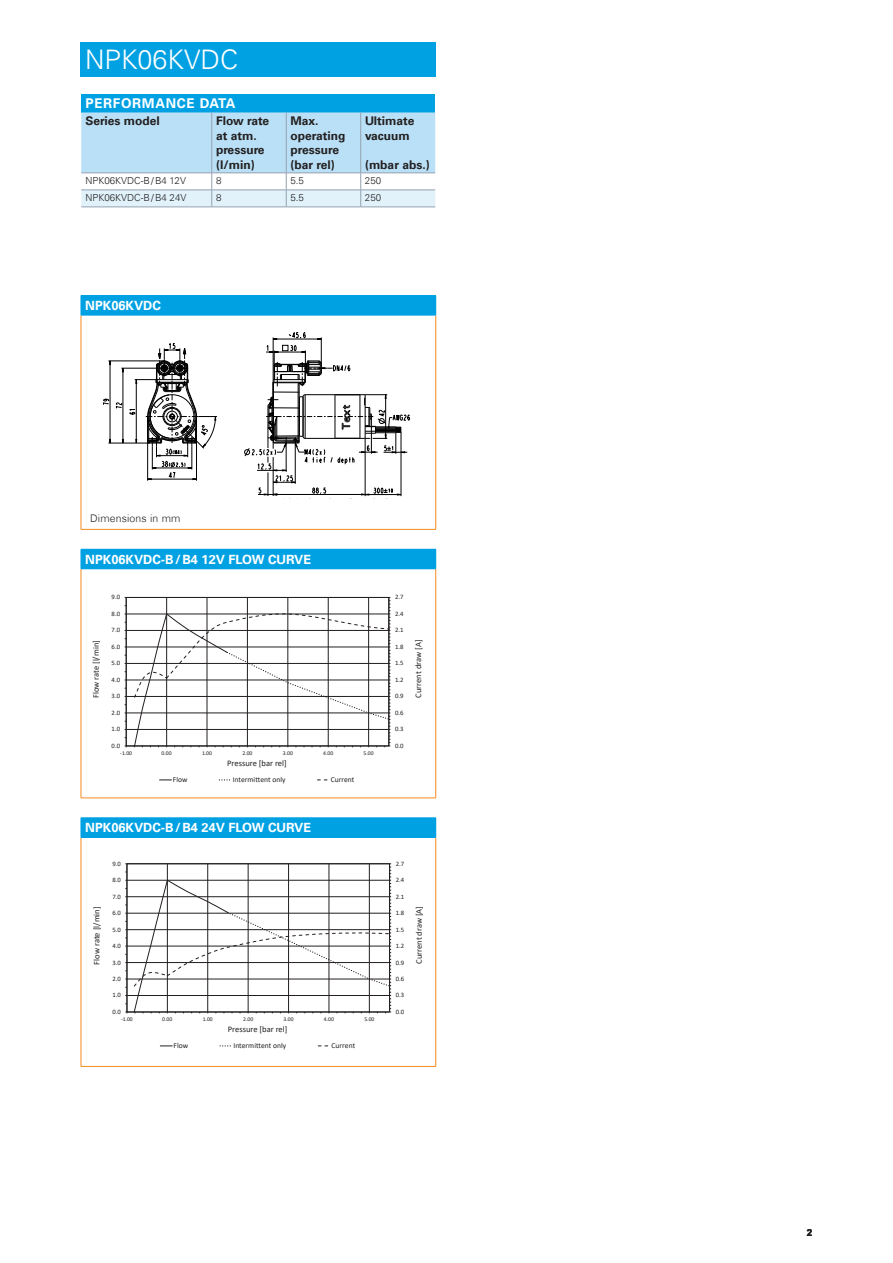
<style>
.page{position:relative;width:893px;height:1263px;background:#fff}
.page>*{position:absolute;margin:0;border:0;box-sizing:border-box;transform-origin:0 0}
.t1{font:300 27px "Univers Com 45";color:#fff}
.t2{font:700 13.5px "Univers Com 65";letter-spacing:.05em;color:#fff}
.t3{font:700 12.75px "Univers Com 65";color:#fff}
.t4{font:700 12px/14.4px "Univers Com 65";color:#231f20}
.t5{font:300 10.5px "Univers Com 45";letter-spacing:.01em;color:#231f20}
.t6{font:300 9.75px "Univers Com 45";color:#231f20}
.t7{font:700 9.75px "Arial";color:#231f20}
.t8{font:8.55px "Calibri";color:#231f20}
.t9{font:7.65px "Calibri";color:#231f20}
.t10{font:6.75px "Calibri";color:#231f20}
.t11{font:6.6px "Calibri";color:#231f20}
.t12{font:5.7px "Calibri";letter-spacing:.005em;color:#231f20}
</style>
<div class="page">
<div style="left:81px;top:43px;width:355px;height:34px;background:#00a1e3"></div>
<svg style="left:124px;top:596px;width:267px;height:185px"></svg>
<svg style="left:125px;top:863px;width:267px;height:184px"></svg>
<hr style="left:266px;top:352px;width:39px;height:1px;background:#000">
<hr style="left:147px;top:442px;width:1px;height:39px;background:#000">
<hr style="left:196px;top:442px;width:1px;height:39px;background:#000">
<hr style="left:273px;top:383px;width:1px;height:59px;background:#000">
<hr style="left:298px;top:384px;width:1px;height:52px;background:#000">
<hr style="left:299px;top:384px;width:1px;height:58px;background:#000">
<svg style="left:244px;top:392px;width:167px;height:107px"></svg>
<svg style="left:267px;top:332px;width:83px;height:54px"></svg>
<svg style="left:103px;top:343px;width:114px;height:137px"></svg>
<div style="left:81px;top:296px;width:355px;height:19px;background:#00a1e3"></div>
<hr style="left:81px;top:315px;width:1px;height:214px;background:#f68b1f">
<hr style="left:435px;top:315px;width:1px;height:214px;background:#f68b1f">
<hr style="left:81px;top:529px;width:355px;height:1px;background:#f68b1f">
<hr style="left:81px;top:295px;width:355px;height:1px;background:#00a1e3">
<hr style="left:81px;top:315px;width:355px;height:1px;background:#00a1e3">
<div style="left:81px;top:549px;width:355px;height:20px;background:#00a1e3"></div>
<hr style="left:81px;top:569px;width:1px;height:229px;background:#f68b1f">
<hr style="left:435px;top:569px;width:1px;height:229px;background:#f68b1f">
<hr style="left:81px;top:798px;width:355px;height:1px;background:#f68b1f">
<div style="left:81px;top:818px;width:355px;height:19px;background:#00a1e3"></div>
<hr style="left:81px;top:837px;width:1px;height:229px;background:#f68b1f">
<hr style="left:435px;top:837px;width:1px;height:229px;background:#f68b1f">
<hr style="left:81px;top:1066px;width:355px;height:1px;background:#f68b1f">
<hr style="left:81px;top:817px;width:355px;height:1px;background:#00a1e3">
<hr style="left:81px;top:837px;width:355px;height:1px;background:#00a1e3">
<div style="left:81px;top:94px;width:354px;height:18px;background:#00a1e3"></div>
<svg style="left:81px;top:112px;width:354px;height:95px"></svg>
<hr style="left:211px;top:112px;width:1px;height:61px;background:#95a2b0">
<hr style="left:81px;top:173px;width:131px;height:1px;background:#95a2b0">
<hr style="left:212px;top:173px;width:74px;height:1px;background:#95a2b0">
<hr style="left:286px;top:173px;width:75px;height:1px;background:#95a2b0">
<hr style="left:81px;top:190px;width:131px;height:1px;background:#95a2b0">
<hr style="left:212px;top:190px;width:74px;height:1px;background:#95a2b0">
<hr style="left:286px;top:190px;width:75px;height:1px;background:#95a2b0">
<hr style="left:361px;top:190px;width:74px;height:1px;background:#95a2b0">
<hr style="left:81px;top:207px;width:131px;height:1px;background:#95a2b0">
<hr style="left:212px;top:207px;width:74px;height:1px;background:#95a2b0">
<hr style="left:286px;top:207px;width:75px;height:1px;background:#95a2b0">
<hr style="left:361px;top:207px;width:74px;height:1px;background:#95a2b0">
<hr style="left:360px;top:112px;width:1px;height:61px;background:#95a2b0">
<hr style="left:361px;top:173px;width:74px;height:1px;background:#95a2b0">
<h1 class="t1" style="left:85px;top:43px;width:155px">NPK06KVDC</h1>
<h2 class="t2" style="left:85px;top:95px;width:151px">PERFORMANCE DATA</h2>
<h3 class="t4" style="left:85px;top:114px;width:76px">Series model</h3>
<h3 class="t4" style="left:216px;top:114px;width:55px">Flow rate at atm. pressure (l/min)</h3>
<h3 class="t4" style="left:290px;top:114px;width:57px">Max. operating pressure (bar rel)</h3>
<h3 class="t4" style="left:365px;top:114px;width:51px">Ultimate vacuum</h3>
<h3 class="t4" style="left:365px;top:157px;width:66px">(mbar abs.)</h3>
<h3 class="t6" style="left:85px;top:175px;width:102px">NPK06KVDC-B/B4 12V</h3>
<h3 class="t6" style="left:216px;top:175px;width:7px">8</h3>
<h3 class="t6" style="left:290px;top:175px;width:15px">5.5</h3>
<h3 class="t6" style="left:365px;top:175px;width:18px">250</h3>
<h3 class="t6" style="left:85px;top:192px;width:102px">NPK06KVDC-B/B4 24V</h3>
<h3 class="t6" style="left:216px;top:192px;width:7px">8</h3>
<h3 class="t6" style="left:290px;top:192px;width:15px">5.5</h3>
<h3 class="t6" style="left:365px;top:192px;width:18px">250</h3>
<h3 class="t3" style="left:85px;top:298px;width:77px">NPK06KVDC</h3>
<h3 class="t5" style="left:90px;top:512px;width:92px">Dimensions in mm</h3>
<h3 class="t3" style="left:85px;top:551px;width:227px">NPK06KVDC-B/B4 12V FLOW CURVE</h3>
<p class="t11" style="left:112px;top:593px;width:10px">9.0</p>
<p class="t11" style="left:395px;top:593px;width:10px">2.7</p>
<p class="t11" style="left:112px;top:609px;width:10px">8.0</p>
<p class="t11" style="left:395px;top:609px;width:10px">2.4</p>
<p class="t11" style="left:112px;top:626px;width:10px">7.0</p>
<p class="t11" style="left:395px;top:626px;width:10px">2.1</p>
<p class="t8" style="left:90px;top:698px;width:59px;rotate:-90deg">Flow rate [l/min]</p>
<p class="t11" style="left:112px;top:642px;width:10px">6.0</p>
<p class="t11" style="left:112px;top:659px;width:10px">5.0</p>
<p class="t11" style="left:112px;top:675px;width:10px">4.0</p>
<p class="t11" style="left:112px;top:692px;width:10px">3.0</p>
<p class="t11" style="left:395px;top:642px;width:10px">1.8</p>
<p class="t11" style="left:395px;top:659px;width:10px">1.5</p>
<p class="t11" style="left:395px;top:675px;width:10px">1.2</p>
<p class="t11" style="left:395px;top:692px;width:10px">0.9</p>
<p class="t8" style="left:412px;top:698px;width:59px;rotate:-90deg">Current draw [A]</p>
<p class="t11" style="left:112px;top:708px;width:10px">2.0</p>
<p class="t11" style="left:395px;top:708px;width:10px">0.6</p>
<p class="t11" style="left:112px;top:725px;width:10px">1.0</p>
<p class="t11" style="left:395px;top:725px;width:10px">0.3</p>
<p class="t11" style="left:112px;top:741px;width:10px">0.0</p>
<p class="t11" style="left:395px;top:741px;width:10px">0.0</p>
<p class="t12" style="left:120px;top:749px;width:13px">-1.00</p>
<p class="t12" style="left:162px;top:749px;width:12px">0.00</p>
<p class="t12" style="left:202px;top:749px;width:12px">1.00</p>
<p class="t12" style="left:242px;top:749px;width:12px">2.00</p>
<p class="t12" style="left:283px;top:749px;width:12px">3.00</p>
<p class="t12" style="left:323px;top:749px;width:12px">4.00</p>
<p class="t12" style="left:364px;top:749px;width:12px">5.00</p>
<p class="t8" style="left:227px;top:757px;width:61px">Pressure [bar rel]</p>
<p class="t9" style="left:173px;top:774px;width:16px">Flow</p>
<p class="t9" style="left:233px;top:774px;width:54px">Intermittent only</p>
<p class="t9" style="left:331px;top:774px;width:25px">Current</p>
<h3 class="t3" style="left:85px;top:820px;width:227px">NPK06KVDC-B/B4 24V FLOW CURVE</h3>
<p class="t11" style="left:112px;top:859px;width:10px">9.0</p>
<p class="t11" style="left:396px;top:859px;width:10px">2.7</p>
<p class="t11" style="left:112px;top:875px;width:10px">8.0</p>
<p class="t11" style="left:396px;top:875px;width:10px">2.4</p>
<p class="t11" style="left:112px;top:892px;width:10px">7.0</p>
<p class="t11" style="left:396px;top:892px;width:10px">2.1</p>
<p class="t8" style="left:91px;top:964px;width:59px;rotate:-90deg">Flow rate [l/min]</p>
<p class="t10" style="left:112px;top:908px;width:10px">6.0</p>
<p class="t10" style="left:112px;top:925px;width:10px">5.0</p>
<p class="t11" style="left:112px;top:941px;width:10px">4.0</p>
<p class="t11" style="left:112px;top:958px;width:10px">3.0</p>
<p class="t10" style="left:396px;top:908px;width:10px">1.8</p>
<p class="t10" style="left:396px;top:925px;width:10px">1.5</p>
<p class="t11" style="left:396px;top:941px;width:10px">1.2</p>
<p class="t11" style="left:396px;top:958px;width:10px">0.9</p>
<p class="t8" style="left:413px;top:964px;width:59px;rotate:-90deg">Current draw [A]</p>
<p class="t11" style="left:112px;top:974px;width:10px">2.0</p>
<p class="t11" style="left:396px;top:974px;width:10px">0.6</p>
<p class="t11" style="left:112px;top:991px;width:10px">1.0</p>
<p class="t11" style="left:396px;top:991px;width:10px">0.3</p>
<p class="t11" style="left:112px;top:1007px;width:10px">0.0</p>
<p class="t11" style="left:396px;top:1007px;width:10px">0.0</p>
<p class="t12" style="left:121px;top:1015px;width:13px">-1.00</p>
<p class="t12" style="left:162px;top:1015px;width:12px">0.00</p>
<p class="t12" style="left:203px;top:1015px;width:12px">1.00</p>
<p class="t12" style="left:243px;top:1015px;width:12px">2.00</p>
<p class="t12" style="left:284px;top:1015px;width:12px">3.00</p>
<p class="t12" style="left:324px;top:1015px;width:12px">4.00</p>
<p class="t12" style="left:364px;top:1015px;width:12px">5.00</p>
<p class="t8" style="left:228px;top:1023px;width:61px">Pressure [bar rel]</p>
<p class="t9" style="left:174px;top:1040px;width:16px">Flow</p>
<p class="t9" style="left:233px;top:1040px;width:54px">Intermittent only</p>
<p class="t9" style="left:332px;top:1040px;width:25px">Current</p>
<h3 class="t7" style="left:807px;top:1226px;width:7px">2</h3>
</div>
